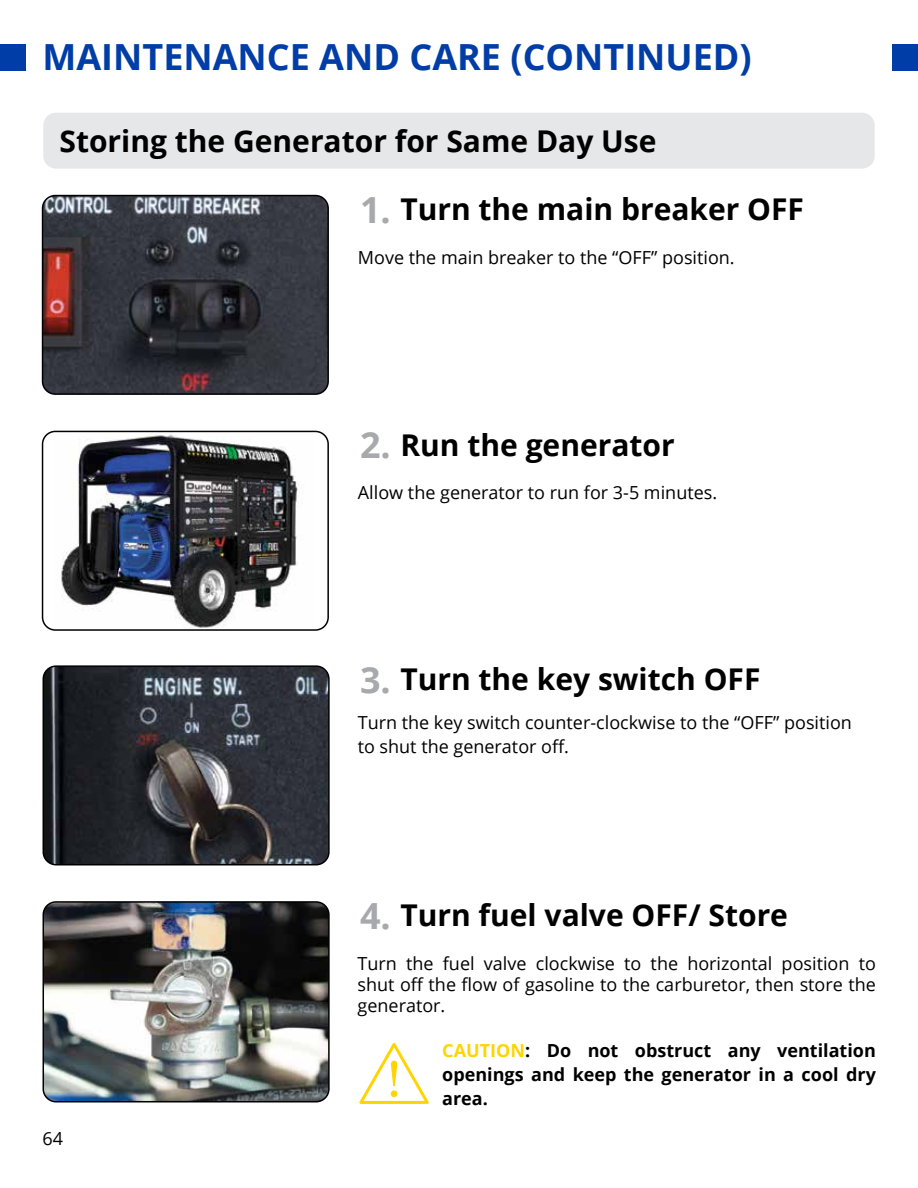
<style>
.page{position:relative;width:918px;height:1188px;background:#fff}
.page>*{position:absolute;margin:0;border:0;box-sizing:border-box;transform-origin:0 0}
.t1{font:700 36px "Open Sans";color:#003da6}
.t2{font:700 36px "Open Sans";color:#a7a9ac}
.t3{font:700 30px "Open Sans";color:#000}
.t4{font:18px/21px "Open Sans";color:#000}
.t5{font:700 18px/24px "Open Sans";color:#000;text-align:justify}
.s1{color:#ffd400}
</style>
<div class="page">
<div style="left:43px;top:113px;width:832px;height:56px;background:#e6e7e8;border-radius:13px"></div>
<div style="left:0;top:44px;width:26px;height:27px;background:#003da6"></div>
<img style="left:43px;top:196px;width:285px;height:198px">
<div style="left:42px;top:195px;width:287px;height:200px;border:2px solid #000;border-radius:13px"></div>
<img style="left:61px;top:434px;width:237px;height:194px">
<div style="left:42px;top:431px;width:287px;height:200px;border:2px solid #000;border-radius:13px"></div>
<div style="left:892px;top:44px;width:26px;height:27px;background:#003da6"></div>
<svg style="left:359px;top:1043px;width:70px;height:61px"></svg>
<img style="left:43px;top:902px;width:286px;height:200px">
<div style="left:43px;top:901px;width:287px;height:201px;border:2px solid #000;border-radius:13px"></div>
<img style="left:43px;top:668px;width:286px;height:197px">
<div style="left:43px;top:665px;width:287px;height:200px;border:2px solid #000;border-radius:13px"></div>
<h1 class="t1" style="left:43px;top:32px;width:711px">MAINTENANCE AND CARE (CONTINUED)</h1>
<h2 class="t3" style="left:60px;top:120px;width:599px">Storing the Generator for Same Day Use</h2>
<h1 class="t2" style="left:360px;top:184px;width:32px">1.</h1>
<h2 class="t3" style="left:400px;top:188px;width:405px">Turn the main breaker OFF</h2>
<p class="t4" style="left:358px;top:247px;width:378px">Move the main breaker to the “OFF” position.</p>
<h1 class="t2" style="left:360px;top:420px;width:32px">2.</h1>
<h2 class="t3" style="left:400px;top:424px;width:276px">Run the generator</h2>
<p class="t4" style="left:358px;top:482px;width:361px">Allow the generator to run for 3-5 minutes.</p>
<h1 class="t2" style="left:360px;top:655px;width:32px">3.</h1>
<h2 class="t3" style="left:400px;top:658px;width:362px">Turn the key switch OFF</h2>
<p class="t4" style="left:358px;top:710px;width:496px;line-height:24px">Turn the key switch counter-clockwise to the “OFF” position to shut the generator off.</p>
<p class="t4" style="left:43px;top:1128px;width:22px">64</p>
<h1 class="t2" style="left:360px;top:890px;width:32px">4.</h1>
<h2 class="t3" style="left:400px;top:894px;width:389px">Turn fuel valve OFF/ Store</h2>
<p class="t4" style="left:358px;top:952px;width:520px;text-align:justify">Turn the fuel valve clockwise to the horizontal position to shut off the flow of gasoline to the carburetor, then store the generator.</p>
<p class="t5" style="left:442px;top:1038px;width:435px"><span class="s1">CAUTION</span>: Do not obstruct any ventilation openings and keep the generator in a cool dry area.</p>
</div>
